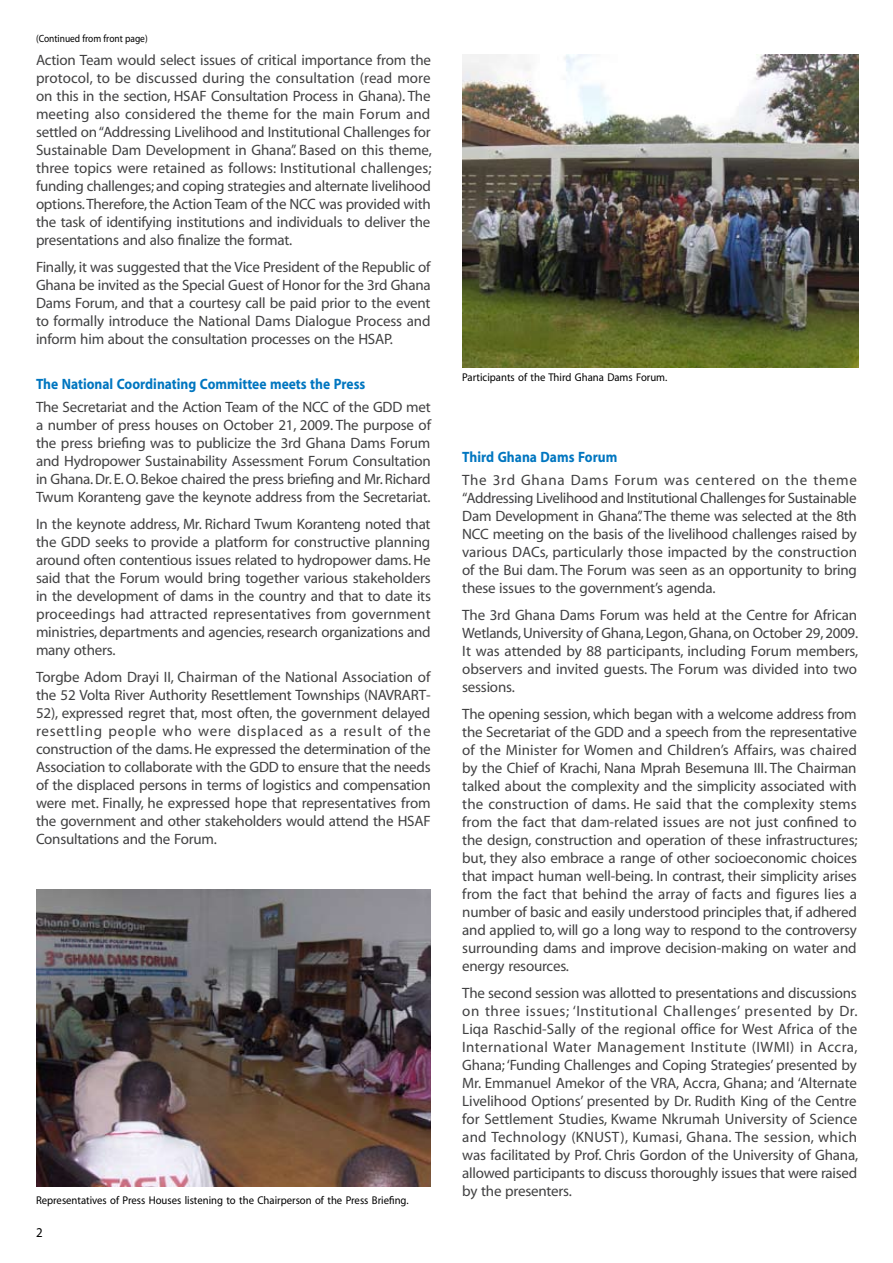
<style>
.page{position:relative;width:893px;height:1263px;background:#fff}
.page>*{position:absolute;margin:0;border:0;box-sizing:border-box;transform-origin:0 0}
.t1{font:15px/18px "Myriad";letter-spacing:-.015em;color:#414142;text-align:justify}
.t2{font:700 15px "Myriad";color:#0076c0;scale:.9 1}
.t3{font:13.5px "Myriad";color:#000;scale:.95 1}
.t4{font:11.25px "Myriad";color:#000;scale:.95 1}
.t5{font:10.5px "Myriad";color:#000;scale:.9 1}
</style>
<div class="page">
<img style="left:36px;top:890px;width:395px;height:297px">
<img style="left:462px;top:54px;width:396px;height:313px">
<p class="t5" style="left:36px;top:34px;width:126px">(Continued from front page)</p>
<p class="t1" style="left:36px;top:52px;width:397px">Action Team would select issues of critical importance from the protocol, to be discussed during the consultation (read more on this in the section, HSAF Consultation Process in Ghana). The meeting also considered the theme for the main Forum and settled on “Addressing Livelihood and Institutional Challenges for Sustainable Dam Development in Ghana”. Based on this theme, three topics were retained as follows: Institutional challenges; funding challenges; and coping strategies and alternate livelihood options. Therefore, the Action Team of the NCC was provided with the task of identifying institutions and individuals to deliver the presentations and also finalize the format.</p>
<p class="t1" style="left:36px;top:259px;width:396px">Finally, it was suggested that the Vice President of the Republic of Ghana be invited as the Special Guest of Honor for the 3rd Ghana Dams Forum, and that a courtesy call be paid prior to the event to formally introduce the National Dams Dialogue Process and inform him about the consultation processes on the HSAP.</p>
<p class="t2" style="left:36px;top:376px;width:367px">The National Coordinating Committee meets the Press</p>
<p class="t1" style="left:36px;top:398px;width:397px">The Secretariat and the Action Team of the NCC of the GDD met a number of press houses on October 21, 2009. The purpose of the press briefing was to publicize the 3rd Ghana Dams Forum and Hydropower Sustainability Assessment Forum Consultation in Ghana. Dr. E. O. Bekoe chaired the press briefing and Mr. Richard Twum Koranteng gave the keynote address from the Secretariat.</p>
<p class="t1" style="left:36px;top:515px;width:396px">In the keynote address, Mr. Richard Twum Koranteng noted that the GDD seeks to provide a platform for constructive planning around often contentious issues related to hydropower dams. He said that the Forum would bring together various stakeholders in the development of dams in the country and that to date its proceedings had attracted representatives from government ministries, departments and agencies, research organizations and many others.</p>
<p class="t1" style="left:36px;top:668px;width:396px">Torgbe Adom Drayi II, Chairman of the National Association of the 52 Volta River Authority Resettlement Townships (NAVRART-52), expressed regret that, most often, the government delayed resettling people who were displaced as a result of the construction of the dams. He expressed the determination of the Association to collaborate with the GDD to ensure that the needs of the displaced persons in terms of logistics and compensation were met. Finally, he expressed hope that representatives from the government and other stakeholders would attend the HSAF Consultations and the Forum.</p>
<p class="t4" style="left:36px;top:1195px;width:394px">Representatives of Press Houses listening to the Chairperson of the Press Briefing.</p>
<p class="t3" style="left:36px;top:1226px;width:8px">2</p>
<p class="t4" style="left:462px;top:372px;width:217px">Participants of the Third Ghana Dams Forum.</p>
<p class="t2" style="left:462px;top:450px;width:174px">Third Ghana Dams Forum</p>
<p class="t1" style="left:462px;top:471px;width:396px">The 3rd Ghana Dams Forum was centered on the theme “Addressing Livelihood and Institutional Challenges for Sustainable Dam Development in Ghana”. The theme was selected at the 8th NCC meeting on the basis of the livelihood challenges raised by various DACs, particularly those impacted by the construction of the Bui dam. The Forum was seen as an opportunity to bring these issues to the government’s agenda.</p>
<p class="t1" style="left:462px;top:606px;width:398px">The 3rd Ghana Dams Forum was held at the Centre for African Wetlands, University of Ghana, Legon, Ghana, on October 29, 2009.<br>It was attended by 88 participants, including Forum members, observers and invited guests. The Forum was divided into two sessions.</p>
<p class="t1" style="left:462px;top:705px;width:397px">The opening session, which began with a welcome address from the Secretariat of the GDD and a speech from the representative of the Minister for Women and Children’s Affairs, was chaired by the Chief of Krachi, Nana Mprah Besemuna III. The Chairman talked about the complexity and the simplicity associated with the construction of dams. He said that the complexity stems from the fact that dam-related issues are not just confined to the design, construction and operation of these infrastructures; but, they also embrace a range of other socioeconomic choices that impact human well-being. In contrast, their simplicity arises from the fact that behind the array of facts and figures lies a number of basic and easily understood principles that, if adhered and applied to, will go a long way to respond to the controversy surrounding dams and improve decision-making on water and energy resources.</p>
<p class="t1" style="left:462px;top:984px;width:397px">The second session was allotted to presentations and discussions on three issues; ‘Institutional Challenges’ presented by Dr.<br>Liqa Raschid-Sally of the regional office for West Africa of the International Water Management Institute (IWMI) in Accra, Ghana; ‘Funding Challenges and Coping Strategies’ presented by Mr. Emmanuel Amekor of the VRA, Accra, Ghana; and ‘Alternate Livelihood Options’ presented by Dr. Rudith King of the Centre for Settlement Studies, Kwame Nkrumah University of Science and Technology (KNUST), Kumasi, Ghana. The session, which was facilitated by Prof. Chris Gordon of the University of Ghana, allowed participants to discuss thoroughly issues that were raised by the presenters.</p>
</div>
